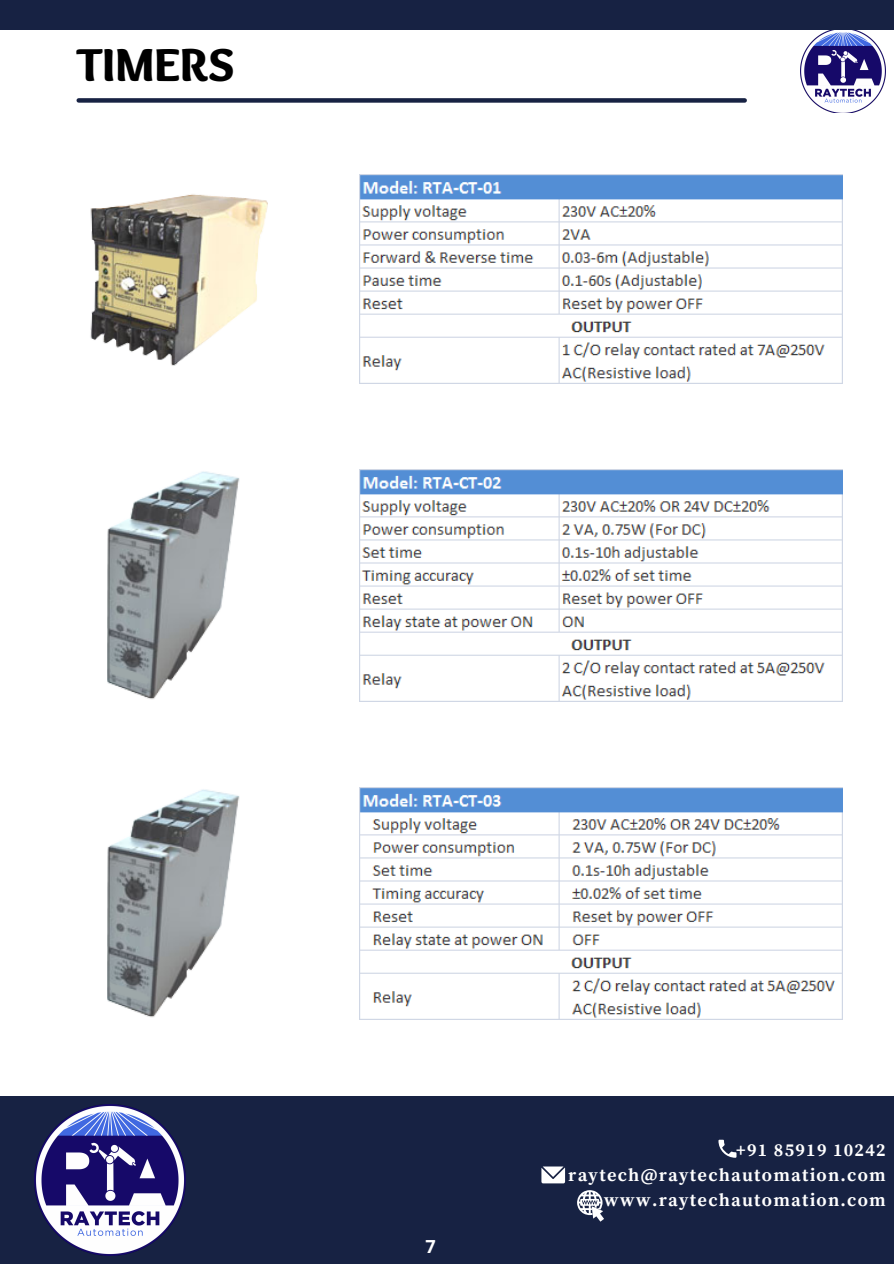
<style>
.page{position:relative;width:894px;height:1264px;background:#fff}
.page>*{position:absolute;margin:0;border:0;box-sizing:border-box;transform-origin:0 0}
.t1{font:900 48px "Sukar";color:#000}
.t2{font:700 18px "Source Serif Pro";letter-spacing:.07em;color:#fff}
.t3{font:700 18px "Open Sans";color:#fff}
</style>
<div class="page">
<div style="left:0;top:0;width:893px;height:1263px;background:#172243"></div>
<div style="left:0;top:31px;width:893px;height:1064px;background:#fff"></div>
<div style="left:79px;top:98px;width:665px;height:5px;background:#172243"></div>
<img style="left:35px;top:1104px;width:151px;height:151px">
<svg style="left:718px;top:1139px;width:18px;height:18px"></svg>
<svg style="left:541px;top:1166px;width:24px;height:17px"></svg>
<svg style="left:577px;top:1190px;width:27px;height:31px"></svg>
<img style="left:800px;top:31px;width:84px;height:81px">
<img style="left:359px;top:175px;width:483px;height:208px">
<img style="left:359px;top:469px;width:483px;height:232px">
<img style="left:359px;top:787px;width:483px;height:232px">
<img style="left:90px;top:194px;width:178px;height:172px">
<img style="left:107px;top:471px;width:133px;height:229px">
<img style="left:107px;top:789px;width:133px;height:229px">
<p class="t1" style="left:76px;top:37px;width:159px">TIMERS</p>
<p class="t3" style="left:425px;top:1233px;width:12px">7</p>
<p class="t2" style="left:736px;top:1139px;width:151px">+91 85919 10242</p>
<p class="t2" style="left:568px;top:1164px;width:319px">raytech@raytechautomation.com</p>
<p class="t2" style="left:604px;top:1188px;width:283px">www.raytechautomation.com</p>
</div>
